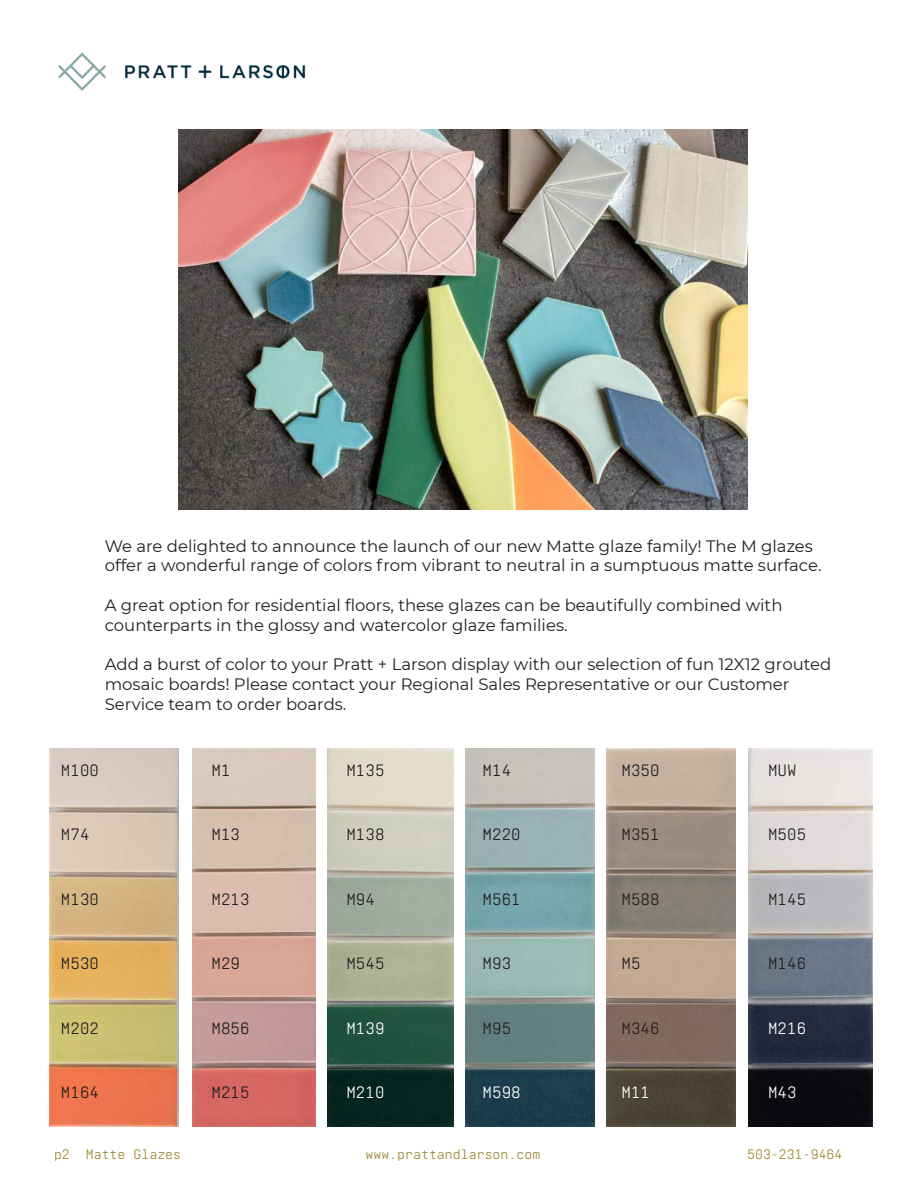
<style>
.page{position:relative;width:918px;height:1188px;background:#fff}
.page>*{position:absolute;margin:0;border:0;box-sizing:border-box;transform-origin:0 0}
.t1{font:18px "Realtime";color:#221f1f}
.t2{font:18px "Realtime";color:#fff}
.t3{font:16.5px/19.8px "Montserrat";color:#221f1f}
.t4{font:15px "Realtime";color:#9b8532}
</style>
<div class="page">
<img style="left:178px;top:130px;width:570px;height:380px">
<img style="left:58px;top:52px;width:248px;height:39px">
<img style="left:50px;top:749px;width:129px;height:378px">
<img style="left:328px;top:749px;width:125px;height:378px">
<img style="left:465px;top:749px;width:129px;height:378px">
<img style="left:606px;top:749px;width:130px;height:378px">
<img style="left:749px;top:749px;width:124px;height:378px">
<img style="left:192px;top:749px;width:124px;height:378px">
<p class="t3" style="left:105px;top:537px;width:718px">We are delighted to announce the launch of our new Matte glaze family! The M glazes offer a wonderful range of colors from vibrant to neutral in a sumptuous matte surface.</p>
<p class="t3" style="left:105px;top:595px;width:679px">A great option for residential 昀氀oors, these glazes can be beautifully combined with counterparts in the glossy and watercolor glaze families.</p>
<p class="t3" style="left:105px;top:654px;width:728px">Add a burst of color to your Pratt + Larson display with our selection of fun 12X12 grouted mosaic boards! Please contact your Regional Sales Representative or our Customer<br>Service team to order boards.</p>
<p class="t1" style="left:61px;top:764px;width:40px">M100</p>
<p class="t1" style="left:212px;top:764px;width:21px">M1</p>
<p class="t1" style="left:346px;top:764px;width:40px">M135</p>
<p class="t1" style="left:483px;top:764px;width:30px">M14</p>
<p class="t1" style="left:622px;top:764px;width:40px">M350</p>
<p class="t1" style="left:768px;top:764px;width:30px">MUW</p>
<p class="t1" style="left:61px;top:829px;width:30px">M74</p>
<p class="t1" style="left:212px;top:829px;width:30px">M13</p>
<p class="t1" style="left:346px;top:829px;width:40px">M138</p>
<p class="t1" style="left:483px;top:829px;width:40px">M220</p>
<p class="t1" style="left:622px;top:829px;width:40px">M351</p>
<p class="t1" style="left:768px;top:829px;width:40px">M505</p>
<p class="t1" style="left:61px;top:893px;width:40px">M130</p>
<p class="t1" style="left:212px;top:893px;width:40px">M213</p>
<p class="t1" style="left:346px;top:893px;width:30px">M94</p>
<p class="t1" style="left:483px;top:893px;width:40px">M561</p>
<p class="t1" style="left:622px;top:893px;width:40px">M588</p>
<p class="t1" style="left:768px;top:893px;width:40px">M145</p>
<p class="t1" style="left:61px;top:958px;width:40px">M530</p>
<p class="t1" style="left:212px;top:958px;width:30px">M29</p>
<p class="t1" style="left:346px;top:958px;width:40px">M545</p>
<p class="t1" style="left:483px;top:958px;width:30px">M93</p>
<p class="t1" style="left:622px;top:958px;width:21px">M5</p>
<p class="t1" style="left:768px;top:958px;width:40px">M146</p>
<p class="t1" style="left:61px;top:1022px;width:40px">M202</p>
<p class="t1" style="left:212px;top:1022px;width:40px">M856</p>
<p class="t2" style="left:346px;top:1022px;width:40px">M139</p>
<p class="t1" style="left:483px;top:1022px;width:30px">M95</p>
<p class="t1" style="left:622px;top:1022px;width:40px">M346</p>
<p class="t2" style="left:768px;top:1022px;width:40px">M216</p>
<p class="t1" style="left:61px;top:1087px;width:40px">M164</p>
<p class="t1" style="left:212px;top:1087px;width:40px">M215</p>
<p class="t2" style="left:346px;top:1087px;width:40px">M210</p>
<p class="t2" style="left:483px;top:1087px;width:40px">M598</p>
<p class="t2" style="left:622px;top:1087px;width:30px">M11</p>
<p class="t2" style="left:768px;top:1087px;width:30px">M43</p>
<p class="t4" style="left:54px;top:1149px;width:129px">p2 Matte Glazes</p>
<p class="t4" style="left:365px;top:1149px;width:176px">www.prattandlarson.com</p>
<p class="t4" style="left:747px;top:1145px;width:97px">503-231-9464</p>
</div>
